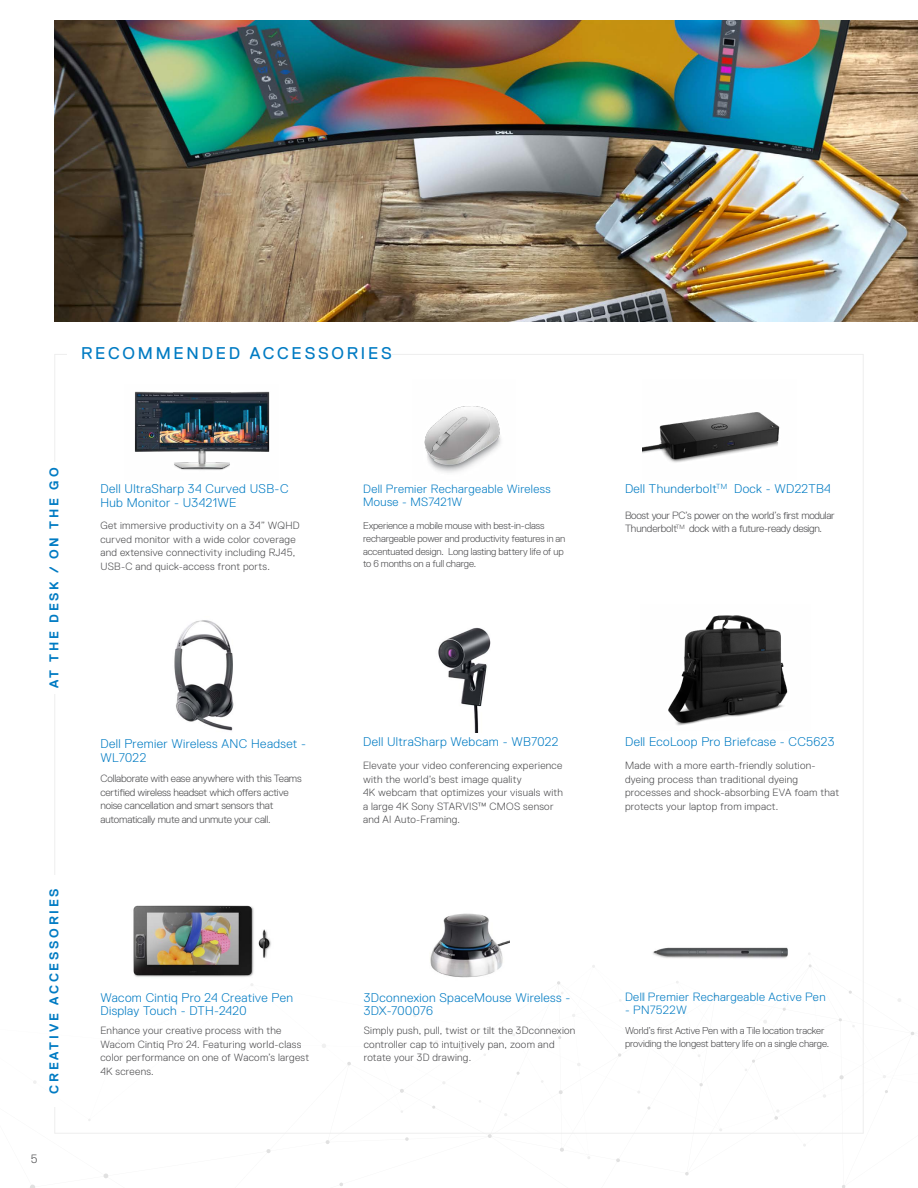
<style>
.page{position:relative;width:918px;height:1188px;background:#fff}
.page>*{position:absolute;margin:0;border:0;box-sizing:border-box;transform-origin:0 0}
.t1{font:16.95px "Dell Replica";letter-spacing:.16em;color:#007bc3}
.t2{font:700 12.75px "Dell Replica";letter-spacing:.21em;color:#007bc3}
.t3{font:300 12.6px/13.5px "Dell Replica";letter-spacing:.03em;color:#007bc3}
.t4{font:300 12px/12.8px "Dell Replica";letter-spacing:.03em;color:#007bc3}
.t5{font:300 12px "Dell Replica";color:#4d4d4f}
.t6{font:300 10.5px/13.5px "Dell Replica";letter-spacing:.02em;color:#4d4d4f}
.t7{font:300 10.5px/13.5px "Dell Replica";letter-spacing:-.015em;color:#4d4d4f}
.t8{font:300 10.5px/13.5px "Dell Replica";letter-spacing:-.03em;color:#4d4d4f}
.t9{font:300 10.05px/12.9px "Dell Replica";letter-spacing:-.015em;color:#4d4d4f}
</style>
<div class="page">
<svg style="left:685px;top:1172px;width:4px;height:4px"></svg>
<svg style="left:839px;top:1075px;width:5px;height:4px"></svg>
<svg style="left:616px;top:1158px;width:4px;height:4px"></svg>
<svg style="left:559px;top:1090px;width:4px;height:4px"></svg>
<svg style="left:400px;top:1089px;width:4px;height:4px"></svg>
<svg style="left:266px;top:1149px;width:5px;height:4px"></svg>
<svg style="left:103px;top:1173px;width:5px;height:5px"></svg>
<svg style="left:560px;top:1148px;width:4px;height:4px"></svg>
<svg style="left:774px;top:1110px;width:5px;height:10px"></svg>
<svg style="left:326px;top:1140px;width:4px;height:4px"></svg>
<svg style="left:347px;top:1062px;width:4px;height:3px"></svg>
<svg style="left:459px;top:1048px;width:4px;height:4px"></svg>
<svg style="left:488px;top:1134px;width:4px;height:4px"></svg>
<svg style="left:405px;top:1137px;width:4px;height:4px"></svg>
<svg style="left:30px;top:1185px;width:5px;height:3px"></svg>
<img style="left:134px;top:391px;width:136px;height:79px">
<img style="left:424px;top:406px;width:77px;height:67px">
<img style="left:643px;top:412px;width:137px;height:51px">
<img style="left:174px;top:620px;width:60px;height:111px">
<img style="left:668px;top:615px;width:120px;height:111px">
<img style="left:438px;top:627px;width:53px;height:105px">
<img style="left:133px;top:905px;width:138px;height:72px">
<img style="left:430px;top:913px;width:80px;height:65px">
<img style="left:653px;top:947px;width:135px;height:51px">
<img style="left:54px;top:20px;width:863px;height:302px">
<h1 class="t1" style="left:81px;top:344px;width:312px">RECOMMENDED ACCESSORIES</h1>
<p class="t2" style="left:47px;top:688px;width:222px;rotate:-90deg">AT THE DESK / ON THE GO</p>
<p class="t2" style="left:47px;top:1094px;width:207px;rotate:-90deg">CREATIVE ACCESSORIES</p>
<p class="t5" style="left:31px;top:1152px;width:8px">5</p>
<p class="t3" style="left:100px;top:482px;width:190px">Dell UltraSharp 34 Curved USB-C<br>Hub Monitor - U3421WE</p>
<p class="t4" style="left:363px;top:482px;width:189px">Dell Premier Rechargeable Wireless<br>Mouse - MS7421W</p>
<p class="t6" style="left:100px;top:519px;width:201px">Get immersive productivity on a 34” WQHD curved monitor with a wide color coverage and extensive connectivity including RJ45, USB-C and quick-access front ports.</p>
<p class="t9" style="left:363px;top:519px;width:204px">Experience a mobile mouse with best-in-class rechargeable power and productivity features in an accentuated design. Long lasting battery life of up to 6 months on a full charge.</p>
<p class="t3" style="left:100px;top:737px;width:207px">Dell Premier Wireless ANC Headset -<br>WL7022</p>
<p class="t3" style="left:363px;top:735px;width:197px">Dell UltraSharp Webcam - WB7022</p>
<p class="t6" style="left:363px;top:759px;width:201px">Elevate your video conferencing experience with the world’s best image quality<br>4K webcam that optimizes your visuals with a large 4K Sony STARVIS™ CMOS sensor and AI Auto-Framing.</p>
<p class="t7" style="left:100px;top:772px;width:203px">Collaborate with ease anywhere with this Teams certified wireless headset which offers active noise cancellation and smart sensors that automatically mute and unmute your call.</p>
<p class="t3" style="left:100px;top:991px;width:194px">Wacom Cintiq Pro 24 Creative Pen<br>Display Touch - DTH-2420</p>
<p class="t6" style="left:100px;top:1024px;width:210px">Enhance your creative process with the Wacom Cintiq Pro 24. Featuring world-class color performance on one of Wacom’s largest 4K screens.</p>
<p class="t3" style="left:364px;top:991px;width:208px">3Dconnexion SpaceMouse Wireless -<br>3DX-700076</p>
<p class="t6" style="left:364px;top:1024px;width:213px">Simply push, pull, twist or tilt the 3Dconnexion controller cap to intuitively pan, zoom and rotate your 3D drawing.</p>
<p class="t3" style="left:625px;top:482px;width:207px">Dell Thunderbolt<sup>TM</sup> Dock - WD22TB4</p>
<p class="t8" style="left:625px;top:508px;width:211px">Boost your PC’s power on the world’s first modular<br>Thunderbolt<sup>TM</sup> dock with a future-ready design.</p>
<p class="t3" style="left:625px;top:735px;width:211px">Dell EcoLoop Pro Briefcase - CC5623</p>
<p class="t6" style="left:625px;top:759px;width:216px">Made with a more earth-friendly solution&shy;dyeing process than traditional dyeing processes and shock-absorbing EVA foam that protects your laptop from impact.</p>
<p class="t4" style="left:625px;top:991px;width:202px">Dell Premier Rechargeable Active Pen</p>
<p class="t4" style="left:625px;top:1004px;width:63px">- PN7522W</p>
<p class="t9" style="left:625px;top:1024px;width:206px">World’s first Active Pen with a Tile location tracker providing the longest battery life on a single charge.</p>
</div>
